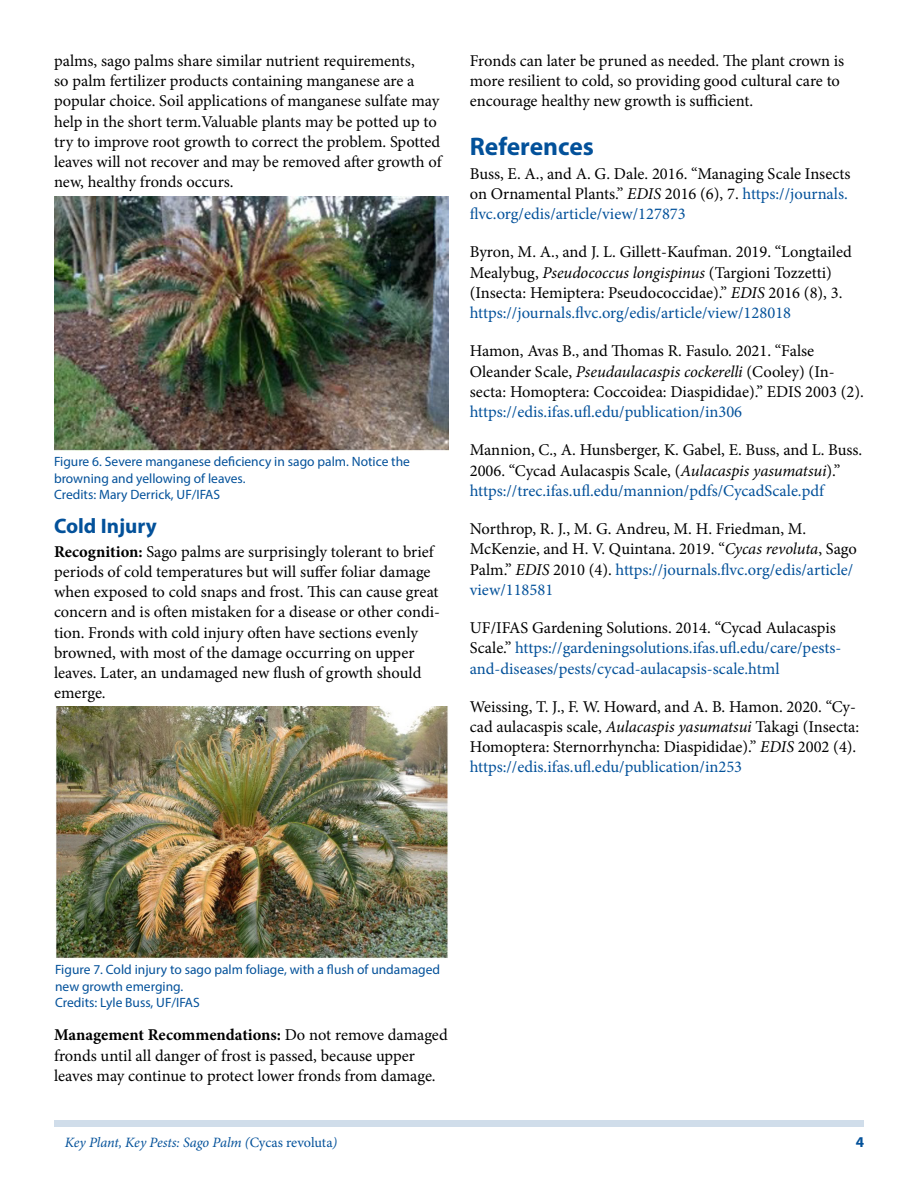
<style>
.page{position:relative;width:918px;height:1188px;background:#fff}
.page>*{position:absolute;margin:0;border:0;box-sizing:border-box;transform-origin:0 0}
.t1{font:700 25.5px "Myriad Pro";color:#03519a}
.t2{font:700 21px "Myriad Pro";color:#03519a}
.t3{font:16.5px/20.2px "Minion Pro";color:#000}
.t4{font:16.5px/20.2px "Minion Pro";color:#03519a}
.t5{font:700 15px "Myriad Pro";color:#03519a}
.t6{font:italic 14.25px "Minion Pro";letter-spacing:-.01em;color:#03519a}
.t7{font:13.5px/16.5px "Myriad Pro";color:#03519a}
.s1{font-weight:700}
.s2{font-style:italic}
.s3{color:#03519a}
.s4{color:#000}
.s5{font-style:normal}
</style>
<div class="page">
<div style="left:54px;top:1120px;width:810px;height:7px;background:#d0ddea"></div>
<img style="left:55px;top:706px;width:393px;height:253px">
<img style="left:54px;top:197px;width:394px;height:254px">
<p class="t3" style="left:54px;top:51px;width:389px">palms, sago palms share similar nutrient requirements,<br>so palm fertilizer products containing manganese are a popular choice. Soil applications of manganese sulfate may help in the short term.Valuable plants may be potted up to try to improve root growth to correct the problem. Spotted leaves will not recover and may be removed after growth of new, healthy fronds occurs.</p>
<p class="t7" style="left:54px;top:453px;width:358px">Figure 6. Severe manganese deficiency in sago palm. Notice the browning and yellowing of leaves.<br>Credits: Mary Derrick, UF/IFAS</p>
<p class="t2" style="left:54px;top:512px;width:104px">Cold Injury</p>
<p class="t3" style="left:54px;top:541px;width:388px"><span class="s1">Recognition:</span> Sago palms are surprisingly tolerant to brief periods of cold temperatures but will suffer foliar damage when exposed to cold snaps and frost. This can cause great concern and is often mistaken for a disease or other condi&shy;tion. Fronds with cold injury often have sections evenly browned, with most of the damage occurring on upper leaves. Later, an undamaged new flush of growth should emerge.</p>
<p class="t3" style="left:470px;top:51px;width:376px">Fronds can later be pruned as needed. The plant crown is more resilient to cold, so providing good cultural care to encourage healthy new growth is sufficient.</p>
<h1 class="t1" style="left:470px;top:130px;width:126px">References</h1>
<p class="t3" style="left:470px;top:163px;width:382px">Buss, E. A., and A. G. Dale. 2016. “Managing Scale Insects on Ornamental Plants.” <span class="s2">EDIS</span> 2016 (6), 7. <span class="s3">https://journals. flvc.org/edis/article/view/127873</span></p>
<p class="t3" style="left:470px;top:242px;width:384px">Byron, M. A., and J. L. Gillett-Kaufman. 2019. “Longtailed Mealybug, <span class="s2">Pseudococcus longispinus</span> (Targioni Tozzetti) (Insecta: Hemiptera: Pseudococcidae).” <span class="s2">EDIS</span> 2016 (8), 3. <span class="s3">https://journals.flvc.org/edis/article/view/128018</span></p>
<p class="t3" style="left:470px;top:341px;width:396px">Hamon, Avas B., and Thomas R. Fasulo. 2021. “False<br>Oleander Scale, <span class="s2">Pseudaulacaspis cockerelli</span> (Cooley) (In&shy;secta: Homoptera: Coccoidea: Diaspididae).” EDIS 2003 (2).</p>
<p class="t4" style="left:470px;top:402px;width:274px">https://edis.ifas.ufl.edu/publication/in306</p>
<p class="t3" style="left:470px;top:440px;width:394px">Mannion, C., A. Hunsberger, K. Gabel, E. Buss, and L. Buss.<br>2006. “Cycad Aulacaspis Scale, (<span class="s2">Aulacaspis yasumatsui</span>).” <span class="s3">https://trec.ifas.ufl.edu/mannion/pdfs/CycadScale.pdf</span></p>
<p class="t3" style="left:470px;top:519px;width:389px">Northrop, R. J., M. G. Andreu, M. H. Friedman, M.<br>McKenzie, and H. V. Quintana. 2019. “<span class="s2">Cycas revoluta</span>, Sago Palm.” <span class="s2">EDIS</span> 2010 (4). <span class="s3">https://journals.flvc.org/edis/article/ view/118581</span></p>
<p class="t4" style="left:470px;top:618px;width:373px"><span class="s4">UF/IFAS Gardening Solutions. 2014. “Cycad Aulacaspis<br>Scale.”</span> https://gardeningsolutions.ifas.ufl.edu/care/pests&shy;and-diseases/pests/cycad-aulacapsis-scale.html</p>
<p class="t3" style="left:470px;top:696px;width:391px">Weissing, T. J., F. W. Howard, and A. B. Hamon. 2020. “Cy&shy;cad aulacaspis scale, <span class="s2">Aulacaspis yasumatsui</span> Takagi (Insecta:<br>Homoptera: Sternorrhyncha: Diaspididae).” <span class="s2">EDIS</span> 2002 (4). <span class="s3">https://edis.ifas.ufl.edu/publication/in253</span></p>
<p class="t7" style="left:55px;top:961px;width:387px">Figure 7. Cold injury to sago palm foliage, with a flush of undamaged new growth emerging.<br>Credits: Lyle Buss, UF/IFAS</p>
<p class="t3" style="left:54px;top:1025px;width:395px"><span class="s1">Management Recommendations:</span> Do not remove damaged fronds until all danger of frost is passed, because upper leaves may continue to protect lower fronds from damage.</p>
<p class="t6" style="left:65px;top:1133px;width:274px">Key Plant, Key Pests: Sago Palm (<span class="s5">Cycas revoluta</span>)</p>
<p class="t5" style="left:856px;top:1133px;width:10px">4</p>
</div>
